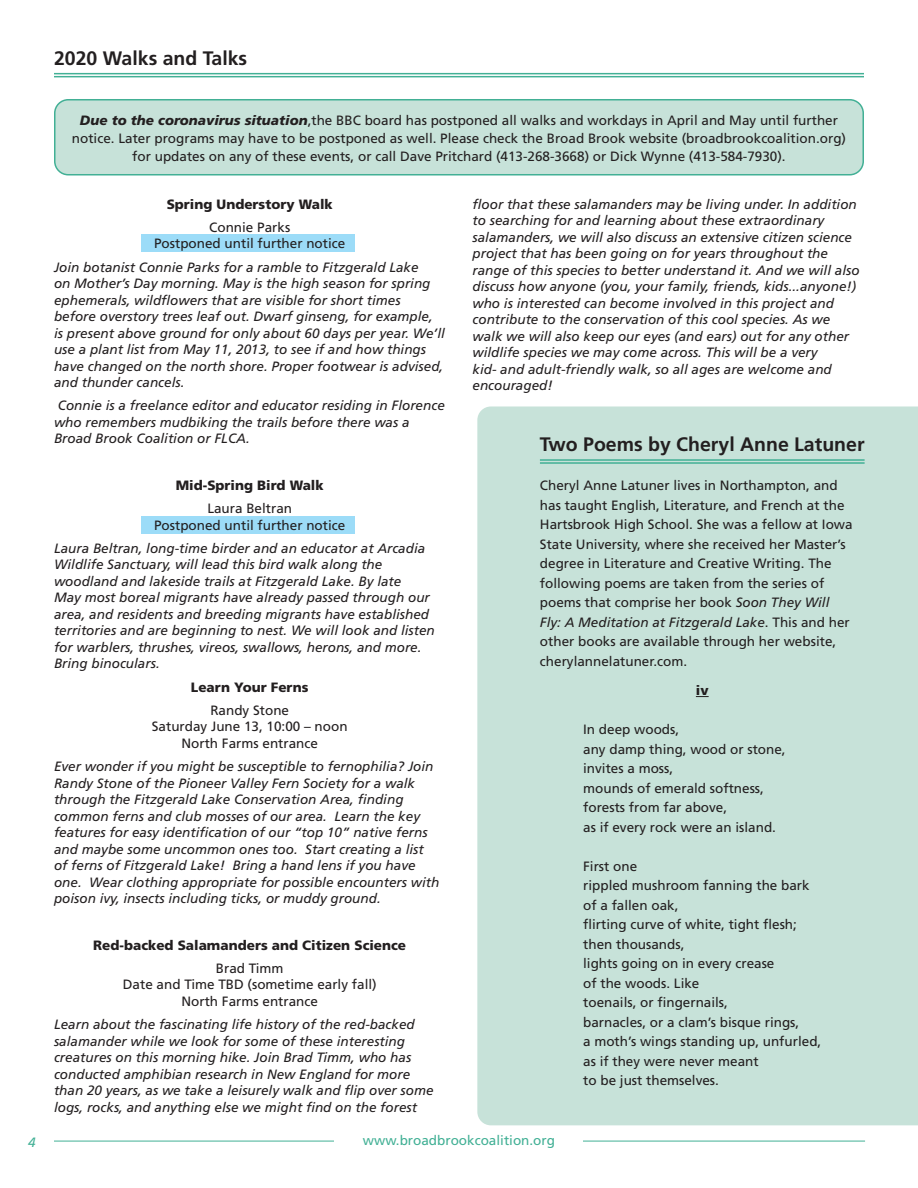
<style>
.page{position:relative;width:918px;height:1188px;background:#fff}
.page>*{position:absolute;margin:0;border:0;box-sizing:border-box;transform-origin:0 0}
.t1{font:700 19.5px "Frutiger";color:#231f20}
.text_9_14{font:italic 13.5px/16.5px "Frutiger";color:#231f20}
.text_9_14-2{font:13.5px/19.5px "Frutiger";color:#231f20;text-align:center}
.text_9_14-3{font:900 13.5px "Frutiger";color:#231f20}
.t2{font:13.5px "Frutiger";color:#42b095}
.t3{font:italic 13.5px "Frutiger";color:#42b095}
.s1{font-weight:900;font-style:italic}
.s2{font-style:italic}
</style>
<div class="page">
<hr style="left:54px;top:1141px;width:811px;height:1px;background:#42b095">
<div style="left:335px;top:1134px;width:248px;height:29px;background:#fff"></div>
<div style="left:141px;top:516px;width:214px;height:18px;background:#9cdcf8"></div>
<div style="left:141px;top:234px;width:214px;height:18px;background:#9cdcf8"></div>
<div style="left:55px;top:100px;width:808px;height:75px;background:#c7e2d9;border-radius:14px"></div>
<div style="left:54px;top:99px;width:810px;height:76px;border:2px solid #42b095;border-radius:14px"></div>
<hr style="left:54px;top:73px;width:810px;height:1px;background:#42b095">
<hr style="left:54px;top:76px;width:810px;height:1px;background:#42b095">
<div style="left:477px;top:407px;width:441px;height:718px;background:#c7e2d9"></div>
<hr style="left:540px;top:459px;width:325px;height:2px;background:#42b095">
<hr style="left:540px;top:462px;width:325px;height:2px;background:#42b095">
<svg style="left:696px;top:696px;width:13px;height:1px"></svg>
<p class="t1" style="left:54px;top:46px;width:195px">2020 Walks and Talks</p>
<p class="text_9_14-2" style="left:72px;top:111px;width:776px;line-height:18px"><span class="s1">Due to the coronavirus situation</span>,the BBC board has postponed all walks and workdays in April and May until further notice. Later programs may have to be postponed as well. Please check the Broad Brook website (broadbrookcoalition.org) for updates on any of these events, or call Dave Pritchard (413-268-3668) or Dick Wynne (413-584-7930).</p>
<p class="text_9_14-3" style="left:167px;top:196px;width:168px">Spring Understory Walk</p>
<p class="text_9_14-2" style="left:154px;top:219px;width:193px;line-height:16.5px">Connie Parks<br>Postponed until further notice</p>
<p class="text_9_14" style="left:54px;top:258px;width:392px">Join botanist Connie Parks for a ramble to Fitzgerald Lake<br>on Mother’s Day morning. May is the high season for spring ephemerals, wildflowers that are visible for short times before overstory trees leaf out. Dwarf ginseng, for example, is present above ground for only about 60 days per year. We’ll use a plant list from May 11, 2013, to see if and how things have changed on the north shore. Proper footwear is advised, and thunder cancels.</p>
<p class="text_9_14" style="left:54px;top:397px;width:392px">Connie is a freelance editor and educator residing in Florence who remembers mudbiking the trails before there was a<br>Broad Brook Coalition or FLCA.</p>
<p class="text_9_14-3" style="left:176px;top:477px;width:149px">Mid-Spring Bird Walk</p>
<p class="text_9_14-2" style="left:154px;top:500px;width:193px;line-height:16.5px">Laura Beltran<br>Postponed until further notice</p>
<p class="text_9_14" style="left:54px;top:540px;width:382px">Laura Beltran, long-time birder and an educator at Arcadia Wildlife Sanctuary, will lead this bird walk along the woodland and lakeside trails at Fitzgerald Lake. By late<br>May most boreal migrants have already passed through our area, and residents and breeding migrants have established territories and are beginning to nest. We will look and listen for warblers, thrushes, vireos, swallows, herons, and more.<br>Bring binoculars.</p>
<p class="text_9_14-3" style="left:191px;top:679px;width:119px">Learn Your Ferns</p>
<p class="text_9_14-2" style="left:152px;top:702px;width:197px;line-height:16.5px">Randy Stone<br>Saturday June 13, 10:00 – noon<br>North Farms entrance</p>
<p class="text_9_14" style="left:54px;top:758px;width:387px">Ever wonder if you might be susceptible to fernophilia? Join Randy Stone of the Pioneer Valley Fern Society for a walk through the Fitzgerald Lake Conservation Area, finding common ferns and club mosses of our area. Learn the key features for easy identification of our “top 10” native ferns and maybe some uncommon ones too. Start creating a list of ferns of Fitzgerald Lake! Bring a hand lens if you have one. Wear clothing appropriate for possible encounters with poison ivy, insects including ticks, or muddy ground.</p>
<p class="text_9_14-3" style="left:93px;top:937px;width:314px">Red-backed Salamanders and Citizen Science</p>
<p class="text_9_14-2" style="left:123px;top:960px;width:255px;line-height:16.5px">Brad Timm<br>Date and Time TBD (sometime early fall)<br>North Farms entrance</p>
<p class="text_9_14" style="left:54px;top:1016px;width:381px">Learn about the fascinating life history of the red-backed salamander while we look for some of these interesting creatures on this morning hike. Join Brad Timm, who has conducted amphibian research in New England for more than 20 years, as we take a leisurely walk and flip over some logs, rocks, and anything else we might find on the forest</p>
<p class="text_9_14" style="left:472px;top:195px;width:389px">floor that these salamanders may be living under. In addition to searching for and learning about these extraordinary salamanders, we will also discuss an extensive citizen science project that has been going on for years throughout the range of this species to better understand it. And we will also discuss how anyone (you, your family, friends, kids...anyone!) who is interested can become involved in this project and contribute to the conservation of this cool species. As we walk we will also keep our eyes (and ears) out for any other wildlife species we may come across. This will be a very<br>kid- and adult-friendly walk, so all ages are welcome and encouraged!</p>
<p class="t1" style="left:540px;top:433px;width:326px">Two Poems by Cheryl Anne Latuner</p>
<p class="text_9_14-2" style="left:540px;top:475px;width:314px;text-align:left">Cheryl Anne Latuner lives in Northampton, and has taught English, Literature, and French at the Hartsbrook High School. She was a fellow at Iowa State University, where she received her Master’s degree in Literature and Creative Writing. The following poems are taken from the series of poems that comprise her book <span class="s2">Soon They Will Fly: A Meditation at Fitzgerald Lake</span>. This and her other books are available through her website, cherylannelatuner.com.</p>
<p class="text_9_14-3" style="left:696px;top:682px;width:14px">iv</p>
<p class="text_9_14-2" style="left:583px;top:720px;width:204px;text-align:left">In deep woods,<br>any damp thing, wood or stone, invites a moss,<br>mounds of emerald softness, forests from far above,<br>as if every rock were an island.</p>
<p class="text_9_14-2" style="left:583px;top:856px;width:240px;text-align:left">First one<br>rippled mushroom fanning the bark of a fallen oak,<br>flirting curve of white, tight flesh; then thousands,<br>lights going on in every crease<br>of the woods. Like<br>toenails, or fingernails,<br>barnacles, or a clam’s bisque rings,<br>a moth’s wings standing up, unfurled, as if they were never meant<br>to be just themselves.</p>
<p class="t3" style="left:28px;top:1135px;width:9px">4</p>
<p class="t2" style="left:363px;top:1132px;width:194px">www.broadbrookcoalition.org</p>
</div>
